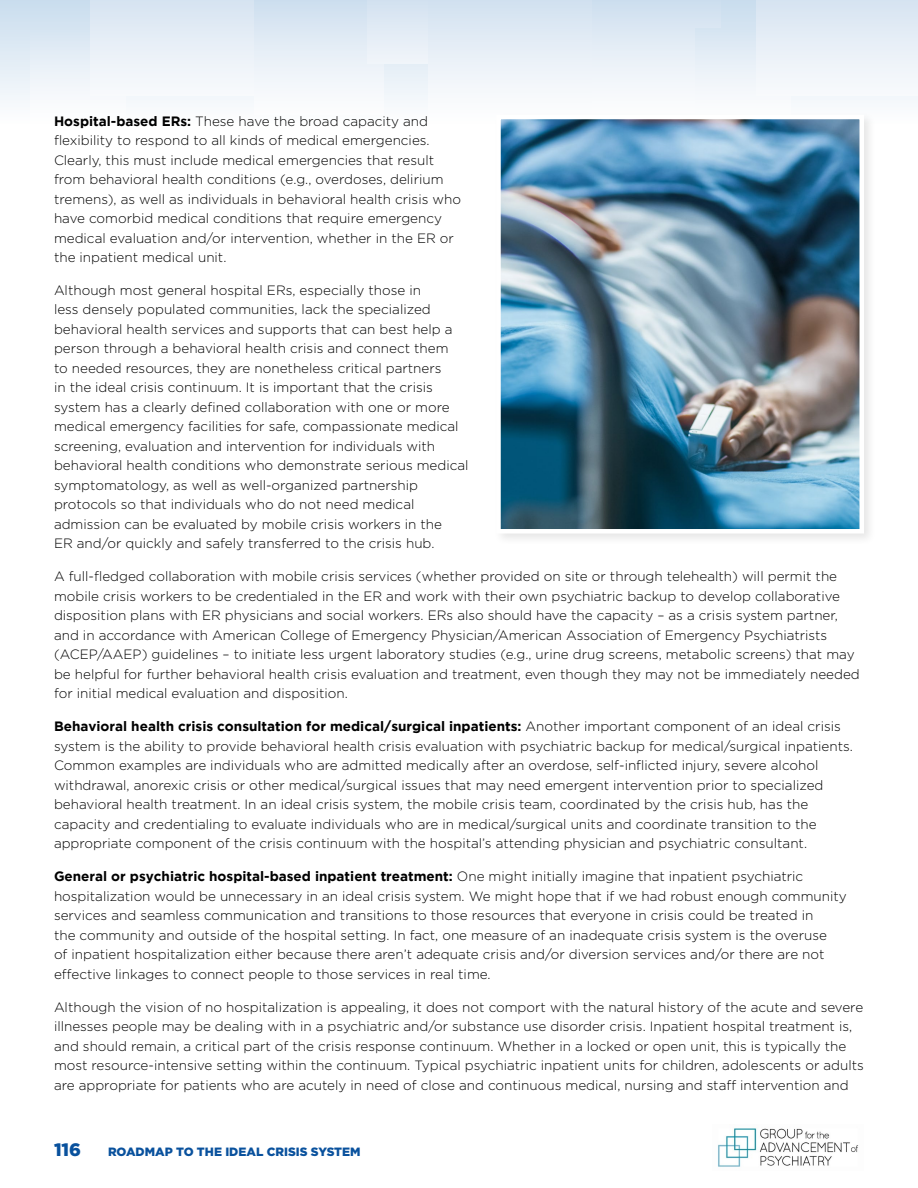
<style>
.page{position:relative;width:918px;height:1188px;background:#fff}
.page>*{position:absolute;margin:0;border:0;box-sizing:border-box;transform-origin:0 0}
.t1{font:900 18px "Gotham";color:#09519d}
.t2{font:300 13.5px/19.5px "Gotham";color:#000}
.t3{font:900 12px "Gotham";color:#09519d}
.s1{font-weight:700}
</style>
<div class="page">
<div style="left:0;top:0;width:918px;height:135px;background:linear-gradient(to bottom,#c9ddee,#fff)"></div>
<div style="left:30px;top:29px;width:95px;height:95px;background:linear-gradient(to bottom,#d9e6f2,#fff)"></div>
<div style="left:91px;top:0;width:190px;height:95px;background:linear-gradient(to bottom,#d7e4f1,#f9fbfd)"></div>
<div style="left:255px;top:0;width:128px;height:115px;background:linear-gradient(to bottom,#cfdfef,#fff)"></div>
<div style="left:368px;top:0;width:95px;height:64px;background:linear-gradient(to bottom,#d3e1f0,#f1f5fa)"></div>
<div style="left:428px;top:0;width:190px;height:135px;background:linear-gradient(to bottom,#d4e2f0,#fff)"></div>
<div style="left:592px;top:0;width:129px;height:115px;background:linear-gradient(to bottom,#cfdfef,#fff)"></div>
<svg style="left:696px;top:29px;width:95px;height:82px"></svg>
<div style="left:756px;top:0;width:162px;height:95px;background:linear-gradient(to bottom,#d7e4f1,#f9fbfd)"></div>
<img style="left:717px;top:1128px;width:142px;height:39px">
<div style="left:493px;top:111px;width:384px;height:436px;background:#000;opacity:.1"></div>
<img style="left:501px;top:120px;width:358px;height:409px">
<div style="left:496px;top:115px;width:368px;height:419px;border:4px solid #fff"></div>
<p class="t2" style="left:54px;top:111px;width:409px"><span class="s1">Hospital-based ERs:</span> These have the broad capacity and flexibility to respond to all kinds of medical emergencies.<br>Clearly, this must include medical emergencies that result from behavioral health conditions (e.g., overdoses, delirium tremens), as well as individuals in behavioral health crisis who have comorbid medical conditions that require emergency medical evaluation and/or intervention, whether in the ER or the inpatient medical unit.</p>
<p class="t2" style="left:54px;top:280px;width:416px">Although most general hospital ERs, especially those in<br>less densely populated communities, lack the specialized behavioral health services and supports that can best help a person through a behavioral health crisis and connect them<br>to needed resources, they are nonetheless critical partners<br>in the ideal crisis continuum. It is important that the crisis system has a clearly defined collaboration with one or more medical emergency facilities for safe, compassionate medical screening, evaluation and intervention for individuals with behavioral health conditions who demonstrate serious medical symptomatology, as well as well-organized partnership protocols so that individuals who do not need medical admission can be evaluated by mobile crisis workers in the<br>ER and/or quickly and safely transferred to the crisis hub.</p>
<p class="t2" style="left:54px;top:567px;width:807px">A full-fledged collaboration with mobile crisis services (whether provided on site or through telehealth) will permit the mobile crisis workers to be credentialed in the ER and work with their own psychiatric backup to develop collaborative disposition plans with ER physicians and social workers. ERs also should have the capacity – as a crisis system partner, and in accordance with American College of Emergency Physician/American Association of Emergency Psychiatrists (ACEP/AAEP) guidelines – to initiate less urgent laboratory studies (e.g., urine drug screens, metabolic screens) that may be helpful for further behavioral health crisis evaluation and treatment, even though they may not be immediately needed for initial medical evaluation and disposition.</p>
<p class="t2" style="left:54px;top:716px;width:800px"><span class="s1">Behavioral health crisis consultation for medical/surgical inpatients:</span> Another important component of an ideal crisis system is the ability to provide behavioral health crisis evaluation with psychiatric backup for medical/surgical inpatients.<br>Common examples are individuals who are admitted medically after an overdose, self-inflicted injury, severe alcohol withdrawal, anorexic crisis or other medical/surgical issues that may need emergent intervention prior to specialized behavioral health treatment. In an ideal crisis system, the mobile crisis team, coordinated by the crisis hub, has the capacity and credentialing to evaluate individuals who are in medical/surgical units and coordinate transition to the appropriate component of the crisis continuum with the hospital’s attending physician and psychiatric consultant.</p>
<p class="t2" style="left:54px;top:866px;width:794px"><span class="s1">General or psychiatric hospital-based inpatient treatment:</span> One might initially imagine that inpatient psychiatric hospitalization would be unnecessary in an ideal crisis system. We might hope that if we had robust enough community services and seamless communication and transitions to those resources that everyone in crisis could be treated in<br>the community and outside of the hospital setting. In fact, one measure of an inadequate crisis system is the overuse<br>of inpatient hospitalization either because there aren’t adequate crisis and/or diversion services and/or there are not effective linkages to connect people to those services in real time.</p>
<p class="t2" style="left:54px;top:997px;width:811px">Although the vision of no hospitalization is appealing, it does not comport with the natural history of the acute and severe illnesses people may be dealing with in a psychiatric and/or substance use disorder crisis. Inpatient hospital treatment is, and should remain, a critical part of the crisis response continuum. Whether in a locked or open unit, this is typically the most resource-intensive setting within the continuum. Typical psychiatric inpatient units for children, adolescents or adults are appropriate for patients who are acutely in need of close and continuous medical, nursing and staff intervention and</p>
<h1 class="t1" style="left:54px;top:1139px;width:29px">116</h1>
<p class="t3" style="left:108px;top:1145px;width:254px">ROADMAP TO THE IDEAL CRISIS SYSTEM</p>
</div>
